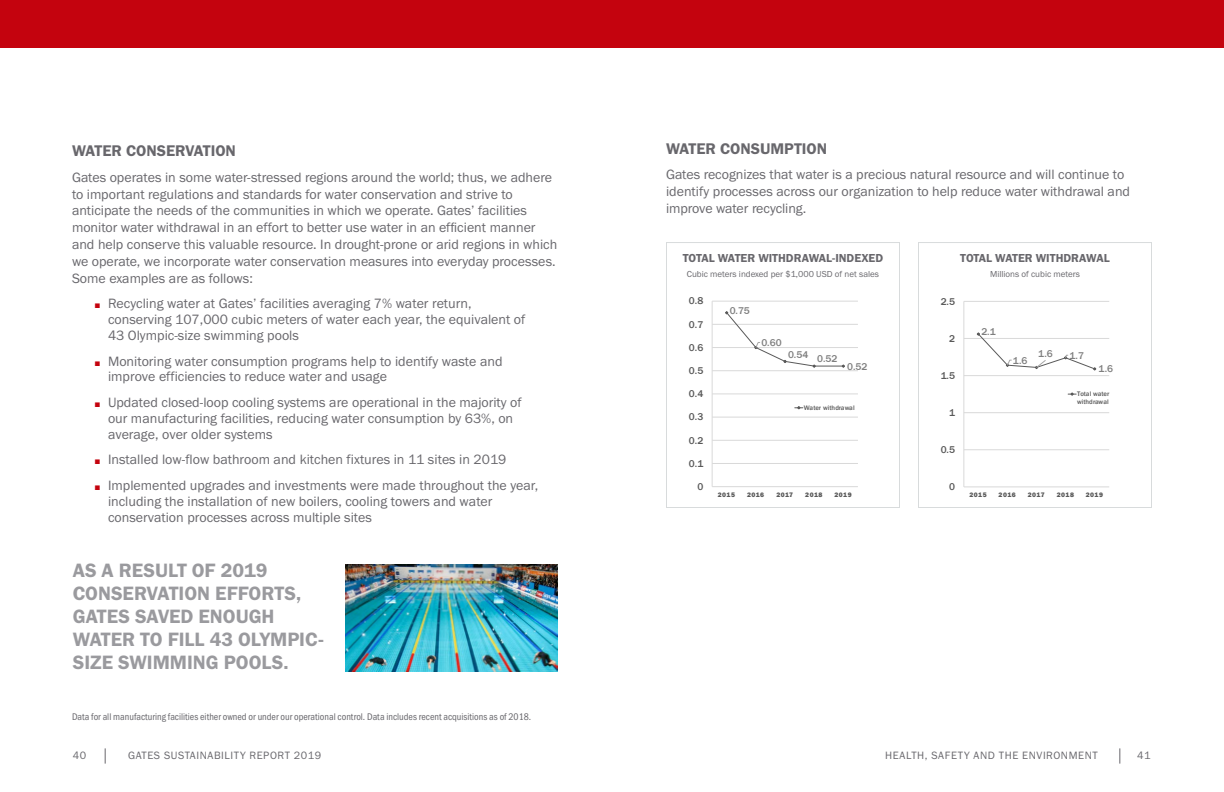
<style>
.page{position:relative;width:1224px;height:792px;background:#fff}
.page>*{position:absolute;margin:0;border:0;box-sizing:border-box;transform-origin:0 0}
.BLUE_SIDE_BAR{font:20px/23px "Franklin Gothic URW Dem";color:#9a9a9e}
._16pt_body_gray{font:16px "Franklin Gothic URW Dem";color:#68676c}
._14pt_lead-in_gray{font:14px/16.8px "Franklin Gothic URW Boo";color:#68676c}
._16pt_body_gray-2{font:12px "Franklin Gothic URW Dem";color:#68676c}
._7pt_catalog_and_sec{font:11px "Franklin Gothic URW Boo";letter-spacing:.05em;color:#68676c}
.t1{font:500 10.1px "Franklin Gothic";color:#595959}
.t2{font:500 10.1px "Franklin Gothic";color:#7f7f7f}
._10pt_body_gray_copy{font:10px "Franklin Gothic URW Con Boo";color:#68676c}
._16pt_body_gray-3{font:9px "Franklin Gothic URW Boo";color:#68676c}
.t3{font:800 6.8px "Franklin Gothic";letter-spacing:.075em;color:#595959}
.t4{font:500 6.8px/7.6px "Franklin Gothic";letter-spacing:-.01em;color:#595959}
.s1{font-family:"Times New Roman";font-size:10px;color:#c4030e}
</style>
<div class="page">
<div style="left:0;top:0;width:1224px;height:48px;background:#c4030e"></div>
<svg style="left:1119px;top:748px;width:1px;height:16px"></svg>
<svg style="left:105px;top:748px;width:1px;height:16px"></svg>
<div style="left:918px;top:242px;width:234px;height:266px;border:1px solid #d8dbdc"></div>
<div style="left:666px;top:242px;width:234px;height:266px;border:1px solid #d8dbdc"></div>
<img style="left:346px;top:564px;width:212px;height:108px">
<hr style="left:712px;top:463px;width:146px;height:1px;background:#d9d9d9">
<hr style="left:712px;top:440px;width:146px;height:1px;background:#d9d9d9">
<hr style="left:712px;top:417px;width:146px;height:1px;background:#d9d9d9">
<hr style="left:712px;top:394px;width:146px;height:1px;background:#d9d9d9">
<hr style="left:712px;top:371px;width:146px;height:1px;background:#d9d9d9">
<hr style="left:712px;top:347px;width:146px;height:1px;background:#d9d9d9">
<hr style="left:712px;top:324px;width:146px;height:1px;background:#d9d9d9">
<hr style="left:712px;top:301px;width:146px;height:1px;background:#d9d9d9">
<hr style="left:712px;top:301px;width:1px;height:186px;background:#d9d9d9">
<hr style="left:712px;top:486px;width:146px;height:1px;background:#d9d9d9">
<svg style="left:725px;top:311px;width:120px;height:57px"></svg>
<svg style="left:795px;top:406px;width:8px;height:3px"></svg>
<hr style="left:964px;top:450px;width:145px;height:1px;background:#d9d9d9">
<hr style="left:964px;top:413px;width:145px;height:1px;background:#d9d9d9">
<hr style="left:964px;top:375px;width:145px;height:1px;background:#d9d9d9">
<hr style="left:964px;top:338px;width:145px;height:1px;background:#d9d9d9">
<hr style="left:964px;top:301px;width:145px;height:1px;background:#d9d9d9">
<hr style="left:964px;top:301px;width:1px;height:186px;background:#d9d9d9">
<hr style="left:964px;top:487px;width:145px;height:1px;background:#d9d9d9">
<svg style="left:977px;top:332px;width:119px;height:39px"></svg>
<svg style="left:1068px;top:392px;width:8px;height:4px"></svg>
<p class="_16pt_body_gray" style="left:72px;top:141px;width:165px">WATER CONSERVATION</p>
<p class="_14pt_lead-in_gray" style="left:72px;top:168px;width:487px">Gates operates in some water-stressed regions around the world; thus, we adhere to important regulations and standards for water conservation and strive to anticipate the needs of the communities in which we operate. Gates’ facilities monitor water withdrawal in an effort to better use water in an efficient manner and help conserve this valuable resource. In drought-prone or arid regions in which we operate, we incorporate water conservation measures into everyday processes.<br>Some examples are as follows:</p>
<p class="_14pt_lead-in_gray" style="left:108px;top:295px;width:419px;line-height:15.9px;text-indent:-14px"><span class="s1">■</span> Recycling water at Gates’ facilities averaging 7% water return, conserving 107,000 cubic meters of water each year, the equivalent of<br>43 Olympic-size swimming pools</p>
<p class="_14pt_lead-in_gray" style="left:108px;top:354px;width:396px;line-height:15.1px;text-indent:-14px"><span class="s1">■</span> Monitoring water consumption programs help to identify waste and improve efficiencies to reduce water and usage</p>
<p class="_14pt_lead-in_gray" style="left:108px;top:394px;width:415px;line-height:15.9px;text-indent:-14px"><span class="s1">■</span> Updated closed-loop cooling systems are operational in the majority of our manufacturing facilities, reducing water consumption by 63%, on average, over older systems</p>
<p class="_14pt_lead-in_gray" style="left:95px;top:451px;width:413px"><span class="s1">■</span> Installed low-flow bathroom and kitchen fixtures in 11 sites in 2019</p>
<p class="_14pt_lead-in_gray" style="left:108px;top:477px;width:432px;line-height:15.9px;text-indent:-14px"><span class="s1">■</span> Implemented upgrades and investments were made throughout the year, including the installation of new boilers, cooling towers and water conservation processes across multiple sites</p>
<p class="BLUE_SIDE_BAR" style="left:73px;top:558px;width:252px">AS A RESULT OF 2019<br>CONSERVATION EFFORTS,<br>GATES SAVED ENOUGH<br>WATER TO FILL 43 OLYMPIC-<br>SIZE SWIMMING POOLS.</p>
<p class="_10pt_body_gray_copy" style="left:72px;top:711px;width:461px">Data for all manufacturing facilities either owned or under our operational control. Data includes recent acquisitions as of 2018.</p>
<p class="_16pt_body_gray" style="left:666px;top:138px;width:163px">WATER CONSUMPTION</p>
<p class="_14pt_lead-in_gray" style="left:666px;top:166px;width:466px">Gates recognizes that water is a precious natural resource and will continue to identify processes across our organization to help reduce water withdrawal and improve water recycling.</p>
<p class="_16pt_body_gray-2" style="left:683px;top:250px;width:202px">TOTAL WATER WITHDRAWAL-INDEXED</p>
<p class="_16pt_body_gray-3" style="left:687px;top:268px;width:194px">Cubic meters indexed per $1,000 USD of net sales</p>
<p class="_16pt_body_gray-2" style="left:960px;top:250px;width:151px">TOTAL WATER WITHDRAWAL</p>
<p class="_16pt_body_gray-3" style="left:990px;top:268px;width:91px">Millions of cubic meters</p>
<p class="t1" style="left:689px;top:295px;width:16px">0.8</p>
<p class="t1" style="left:689px;top:318px;width:16px">0.7</p>
<p class="t1" style="left:689px;top:341px;width:16px">0.6</p>
<p class="t1" style="left:689px;top:364px;width:16px">0.5</p>
<p class="t1" style="left:689px;top:388px;width:16px">0.4</p>
<p class="t1" style="left:689px;top:411px;width:16px">0.3</p>
<p class="t1" style="left:689px;top:434px;width:16px">0.2</p>
<p class="t1" style="left:689px;top:457px;width:16px">0.1</p>
<p class="t1" style="left:697px;top:480px;width:7px">0</p>
<p class="t2" style="left:730px;top:304px;width:22px">0.75</p>
<p class="t2" style="left:761px;top:336px;width:22px">0.60</p>
<p class="t2" style="left:788px;top:348px;width:22px">0.54</p>
<p class="t2" style="left:817px;top:353px;width:22px">0.52</p>
<p class="t2" style="left:847px;top:360px;width:22px">0.52</p>
<p class="t4" style="left:804px;top:404px;width:53px">Water withdrawal</p>
<p class="t3" style="left:718px;top:490px;width:19px">2015</p>
<p class="t3" style="left:747px;top:490px;width:19px">2016</p>
<p class="t3" style="left:776px;top:490px;width:18px">2017</p>
<p class="t3" style="left:805px;top:490px;width:19px">2018</p>
<p class="t3" style="left:835px;top:490px;width:19px">2019</p>
<p class="t1" style="left:941px;top:295px;width:16px">2.5</p>
<p class="t1" style="left:949px;top:332px;width:7px">2</p>
<p class="t1" style="left:941px;top:369px;width:16px">1.5</p>
<p class="t1" style="left:949px;top:406px;width:7px">1</p>
<p class="t1" style="left:941px;top:443px;width:16px">0.5</p>
<p class="t1" style="left:949px;top:481px;width:7px">0</p>
<p class="t2" style="left:981px;top:325px;width:16px">2.1</p>
<p class="t2" style="left:1013px;top:354px;width:16px">1.6</p>
<p class="t2" style="left:1038px;top:348px;width:16px">1.6</p>
<p class="t2" style="left:1069px;top:349px;width:16px">1.7</p>
<p class="t2" style="left:1099px;top:363px;width:16px">1.6</p>
<p class="t4" style="left:1077px;top:390px;width:34px">Total water withdrawal</p>
<p class="t3" style="left:970px;top:491px;width:19px">2015</p>
<p class="t3" style="left:999px;top:491px;width:19px">2016</p>
<p class="t3" style="left:1028px;top:491px;width:18px">2017</p>
<p class="t3" style="left:1057px;top:491px;width:19px">2018</p>
<p class="t3" style="left:1086px;top:491px;width:19px">2019</p>
<p class="_7pt_catalog_and_sec" style="left:73px;top:748px;width:15px">40</p>
<p class="_7pt_catalog_and_sec" style="left:128px;top:748px;width:195px">GATES SUSTAINABILITY REPORT 2019</p>
<p class="_7pt_catalog_and_sec" style="left:1137px;top:748px;width:15px">41</p>
<p class="_7pt_catalog_and_sec" style="left:885px;top:748px;width:214px">HEALTH, SAFETY AND THE ENVIRONMENT</p>
</div>
